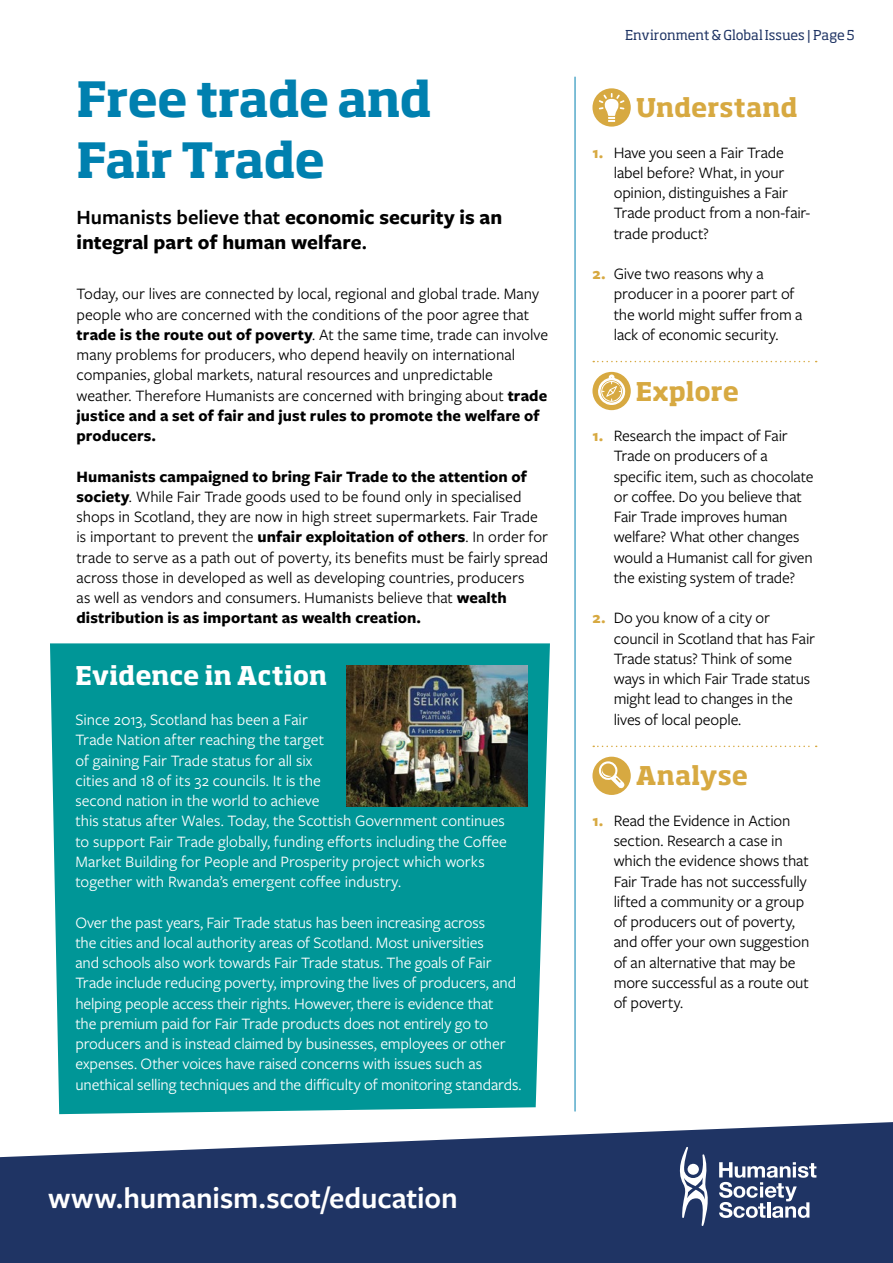
<style>
.page{position:relative;width:893px;height:1263px;background:#fff}
.page>*{position:absolute;margin:0;border:0;box-sizing:border-box;transform-origin:0 0}
.t1{font:700 48px/60.8px "Soho Std";letter-spacing:-.03em;color:#0080af}
.t2{font:600 30.75px "Freight Sans Pro";letter-spacing:-.005em;color:#fff}
.t3{font:700 25.5px "Soho Std";color:#d7a941}
.t4{font:700 25.5px "Soho Std";color:#fff}
.t5{font:700 21px/25.5px "Freight Sans Pro";letter-spacing:.005em;color:#000}
.t6{font:16.5px/20.2px "Freight Sans Pro";letter-spacing:-.005em;color:#000}
.t7{font:16.5px/20.2px "Freight Sans Pro";letter-spacing:-.005em;color:#fff}
.t8{font:13.5px "Soho Std";letter-spacing:-.005em;color:#1f3464}
.s1{font-weight:600}
.s2{font-weight:700}
.s3{font-weight:700;color:#d7a941}
</style>
<div class="page">
<svg style="left:593px;top:361px;width:224px;height:1px"></svg>
<svg style="left:593px;top:746px;width:224px;height:1px"></svg>
<svg style="left:592px;top:88px;width:39px;height:39px"></svg>
<svg style="left:599px;top:93px;width:25px;height:29px"></svg>
<div style="left:592px;top:372px;width:39px;height:38px;background:#d7a941;border-radius:50%"></div>
<svg style="left:598px;top:373px;width:28px;height:33px"></svg>
<div style="left:592px;top:757px;width:39px;height:38px;background:#d7a941;border-radius:50%"></div>
<svg style="left:597px;top:761px;width:27px;height:27px"></svg>
<svg style="left:0;top:1122px;width:893px;height:141px;background:#3c4f78"></svg>
<svg style="left:719px;top:1162px;width:97px;height:56px"></svg>
<svg style="left:676px;top:1147px;width:35px;height:79px"></svg>
<hr style="left:575px;top:77px;width:1px;height:1034px;background:#0080af">
<div style="left:50px;top:643px;width:500px;height:471px;background:#009697"></div>
<img style="left:346px;top:666px;width:181px;height:140px">
<h1 class="t1" style="left:77px;top:67px;width:357px">Free trade and<br>Fair Trade</h1>
<p class="t5" style="left:77px;top:203px;width:427px"><span class="s1">Humanists believe that</span> economic security is an integral part of human welfare<span class="s1">.</span></p>
<p class="t6" style="left:77px;top:283px;width:473px">Today, our lives are connected by local, regional and global trade. Many people who are concerned with the conditions of the poor agree that <span class="s2">trade is the route out of poverty</span>. At the same time, trade can involve many problems for producers, who depend heavily on international companies, global markets, natural resources and unpredictable weather. Therefore Humanists are concerned with bringing about <span class="s2">trade justice and a set of fair and just rules to promote the welfare of producers.</span></p>
<p class="t6" style="left:77px;top:465px;width:473px"><span class="s2">Humanists campaigned to bring Fair Trade to the attention of society</span>. While Fair Trade goods used to be found only in specialised shops in Scotland, they are now in high street supermarkets. Fair Trade is important to prevent the <span class="s2">unfair exploitation of others</span>. In order for trade to serve as a path out of poverty, its benefits must be fairly spread across those in developed as well as developing countries, producers<br>as well as vendors and consumers. Humanists believe that <span class="s2">wealth distribution is as important as wealth creation.</span></p>
<h3 class="t4" style="left:75px;top:659px;width:253px">Evidence in Action</h3>
<p class="t7" style="left:75px;top:709px;width:433px">Since 2013, Scotland has been a Fair<br>Trade Nation after reaching the target<br>of gaining Fair Trade status for all six<br>cities and 18 of its 32 councils. It is the<br>second nation in the world to achieve<br>this status after Wales. Today, the Scottish Government continues to support Fair Trade globally, funding efforts including the Coffee Market Building for People and Prosperity project which works together with Rwanda’s emergent coffee industry.</p>
<p class="t7" style="left:75px;top:911px;width:448px">Over the past years, Fair Trade status has been increasing across<br>the cities and local authority areas of Scotland. Most universities<br>and schools also work towards Fair Trade status. The goals of Fair Trade include reducing poverty, improving the lives of producers, and helping people access their rights. However, there is evidence that<br>the premium paid for Fair Trade products does not entirely go to producers and is instead claimed by businesses, employees or other expenses. Other voices have raised concerns with issues such as unethical selling techniques and the difficulty of monitoring standards.</p>
<h2 class="t2" style="left:48px;top:1177px;width:411px">www.humanism.scot/education</h2>
<p class="t8" style="left:625px;top:27px;width:231px">Environment &amp; Global Issues | Page 5</p>
<h3 class="t3" style="left:636px;top:91px;width:163px">Understand</h3>
<p class="t6" style="left:614px;top:141px;width:198px;text-indent:-21px"><span class="s3">1.</span> Have you seen a Fair Trade label before? What, in your opinion, distinguishes a Fair<br>Trade product from a non-fair&shy;trade product?</p>
<p class="t6" style="left:614px;top:263px;width:190px;text-indent:-21px"><span class="s3">2.</span> Give two reasons why a producer in a poorer part of the world might suffer from a lack of economic security.</p>
<h3 class="t3" style="left:636px;top:375px;width:105px">Explore</h3>
<p class="t6" style="left:614px;top:425px;width:201px;text-indent:-21px"><span class="s3">1.</span> Research the impact of Fair<br>Trade on producers of a specific item, such as chocolate or coffee. Do you believe that<br>Fair Trade improves human welfare? What other changes would a Humanist call for given the existing system of trade?</p>
<p class="t6" style="left:614px;top:607px;width:203px;text-indent:-21px"><span class="s3">2.</span> Do you know of a city or council in Scotland that has Fair<br>Trade status? Think of some ways in which Fair Trade status might lead to changes in the lives of local people.</p>
<h3 class="t3" style="left:636px;top:759px;width:114px">Analyse</h3>
<p class="t6" style="left:614px;top:810px;width:197px;text-indent:-21px"><span class="s3">1.</span> Read the Evidence in Action section. Research a case in which the evidence shows that<br>Fair Trade has not successfully lifted a community or a group of producers out of poverty, and offer your own suggestion of an alternative that may be more successful as a route out of poverty.</p>
</div>
